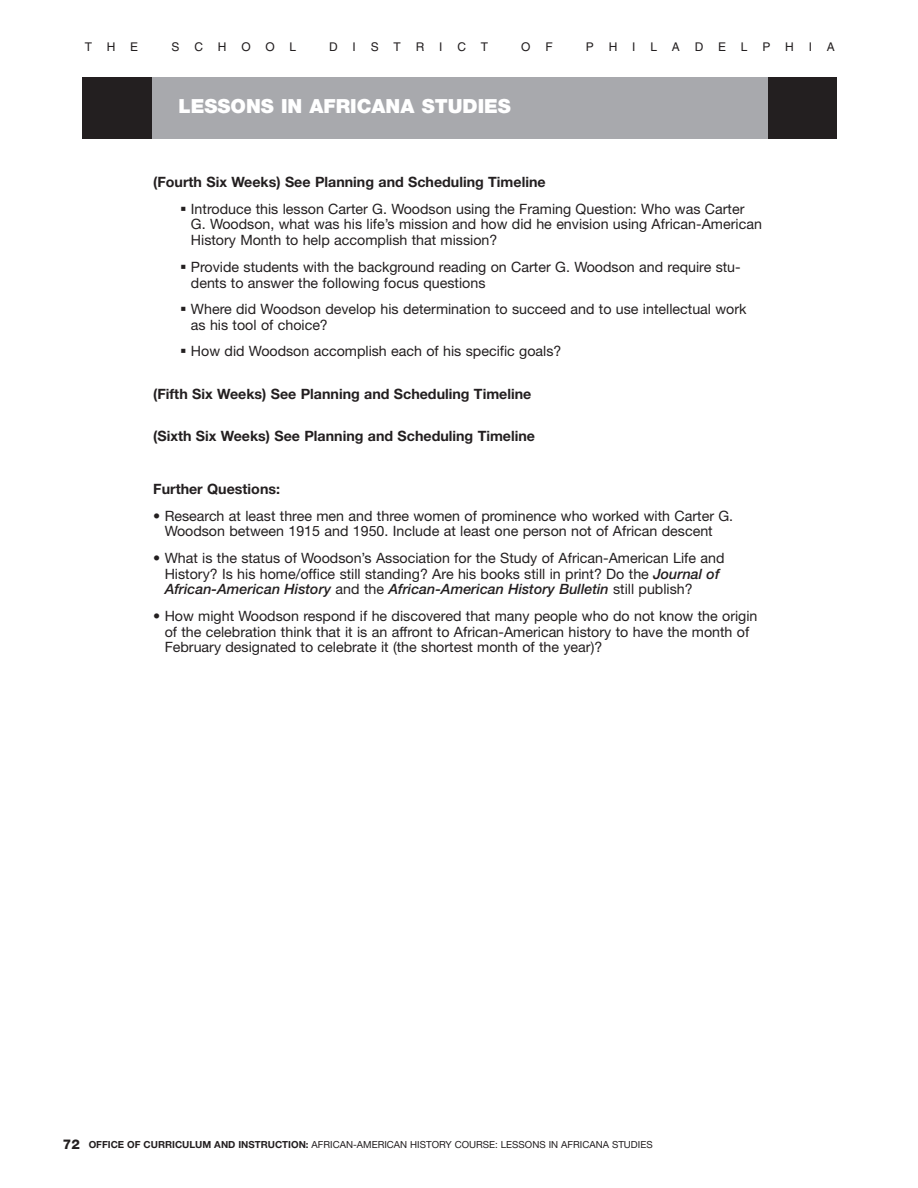
<style>
.page{position:relative;width:918px;height:1188px;background:#fff}
.page>*{position:absolute;margin:0;border:0;box-sizing:border-box;transform-origin:0 0}
.t1{font:900 19.5px "Helvetica Neue";color:#fff}
.t2{font:14.25px/15.8px "Helvetica Neue";color:#231f20}
.t3{font:700 14.25px "Helvetica Neue";color:#231f20}
.t4{font:800 13.5px "Helvetica Neue";color:#231f20}
.t5{font:12px "Helvetica";letter-spacing:1.235em;color:#231f20}
.t6{font:9.75px "Helvetica Neue";color:#231f20}
.s1{font-weight:500;font-style:italic}
.s2{font-weight:700}
</style>
<div class="page">
<div style="left:82px;top:77px;width:753px;height:61px;background:#a8a9ad"></div>
<div style="left:82px;top:77px;width:70px;height:61px;background:#231f20"></div>
<div style="left:768px;top:77px;width:69px;height:61px;background:#231f20"></div>
<p class="t5" style="left:85px;top:42px;width:55px">THE</p>
<p class="t5" style="left:172px;top:42px;width:126px">SCHOOL</p>
<p class="t5" style="left:329px;top:42px;width:160px">DISTRICT</p>
<p class="t5" style="left:521px;top:42px;width:33px">O F</p>
<p class="t5" style="left:586px;top:42px;width:250px">PHILADELPHIA</p>
<h1 class="t1" style="left:178px;top:100px;width:334px">LESSONS IN AFRICANA STUDIES</h1>
<p class="t3" style="left:153px;top:177px;width:394px">(Fourth Six Weeks) See Planning and Scheduling Timeline</p>
<p class="t2" style="left:191px;top:202px;width:573px;text-indent:-11px">▪ Introduce this lesson Carter G. Woodson using the Framing Question: Who was Carter<br>G. Woodson, what was his life’s mission and how did he envision using African-American<br>History Month to help accomplish that mission?</p>
<p class="t2" style="left:191px;top:260px;width:551px;text-indent:-11px">▪ Provide students with the background reading on Carter G. Woodson and require stu&shy;dents to answer the following focus questions</p>
<p class="t2" style="left:191px;top:303px;width:557px;text-indent:-11px">▪ Where did Woodson develop his determination to succeed and to use intellectual work as his tool of choice?</p>
<p class="t2" style="left:180px;top:345px;width:383px">▪ How did Woodson accomplish each of his specific goals?</p>
<p class="t3" style="left:153px;top:388px;width:380px">(Fifth Six Weeks) See Planning and Scheduling Timeline</p>
<p class="t3" style="left:153px;top:431px;width:383px">(Sixth Six Weeks) See Planning and Scheduling Timeline</p>
<p class="t3" style="left:153px;top:484px;width:128px">Further Questions:</p>
<p class="t2" style="left:165px;top:509px;width:570px;text-indent:-11px">• Research at least three men and three women of prominence who worked with Carter G.<br>Woodson between 1915 and 1950. Include at least one person not of African descent</p>
<p class="t2" style="left:165px;top:551px;width:561px;text-indent:-11px">• What is the status of Woodson’s Association for the Study of African-American Life and<br>History? Is his home/office still standing? Are his books still in print? Do the <span class="s1">Journal of<br>African-American History</span> and the <span class="s1">African-American History Bulletin</span> still publish?</p>
<p class="t2" style="left:165px;top:609px;width:594px;text-indent:-11px">• How might Woodson respond if he discovered that many people who do not know the origin of the celebration think that it is an affront to African-American history to have the month of<br>February designated to celebrate it (the shortest month of the year)?</p>
<p class="t4" style="left:63px;top:1140px;width:19px">72</p>
<p class="t6" style="left:89px;top:1141px;width:565px"><span class="s2">OFFICE OF CURRICULUM AND INSTRUCTION:</span> AFRICAN-AMERICAN HISTORY COURSE: LESSONS IN AFRICANA STUDIES</p>
</div>
